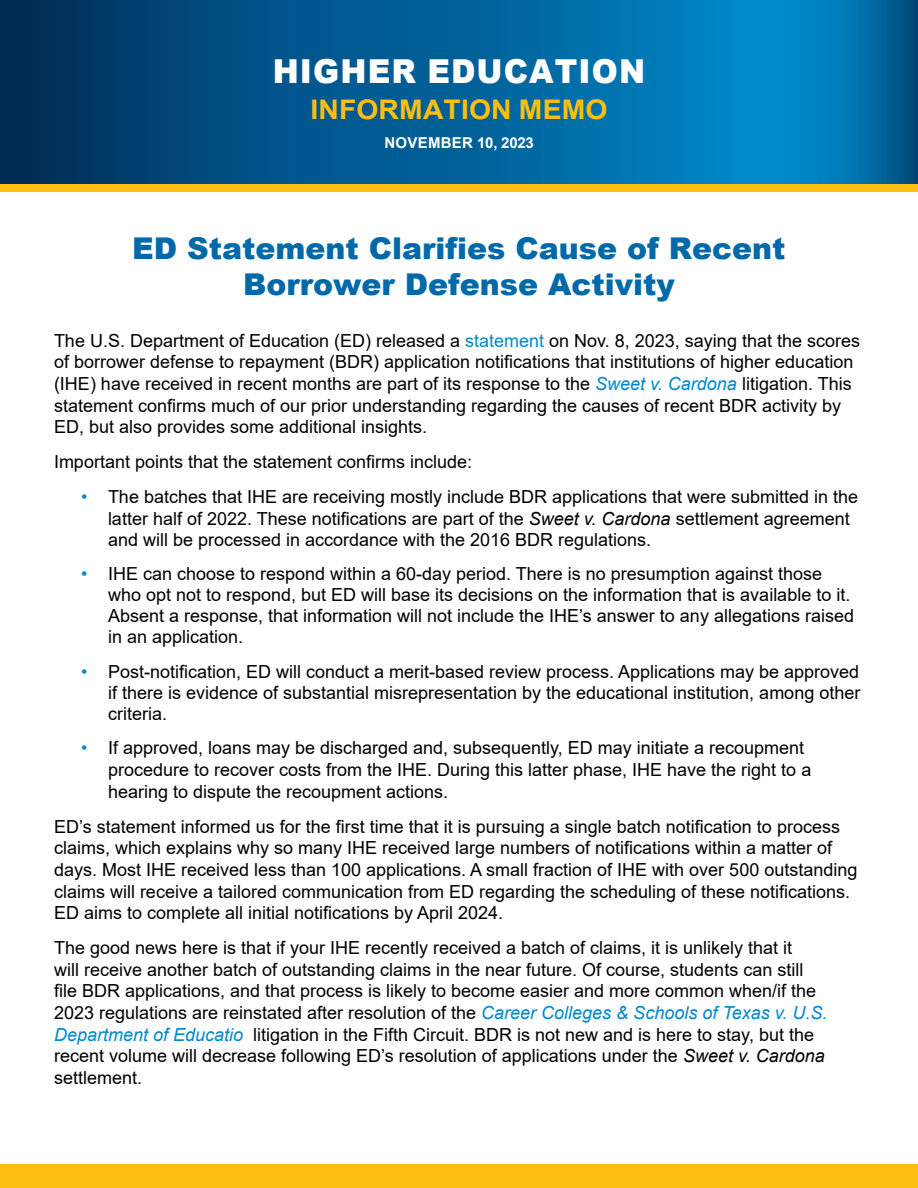
<style>
.page{position:relative;width:918px;height:1188px;background:#fff}
.page>*{position:absolute;margin:0;border:0;box-sizing:border-box;transform-origin:0 0}
.t1{font:900 33px "Arial";letter-spacing:.035em;color:#fff;scale:.95 1}
.t2{font:900 30px/36px "Arial";color:#0069aa;text-align:center}
.t3{font:700 27px "Arial";letter-spacing:.005em;color:#febe10;scale:1.05 1}
.t4{font:18px/21.6px "Arial";color:#000}
.t5{font:700 15px "Arial";letter-spacing:.02em;color:#fff}
.s1{color:#0089cc}
.s2{font-style:italic;color:#0089cc}
.s3{font-style:italic}
</style>
<div class="page">
<div style="left:0;top:138px;width:918px;height:54px;background:#febe10"></div>
<svg style="left:0;top:0;width:918px;height:184px;background:#005f95"></svg>
<div style="left:0;top:1164px;width:918px;height:24px;background:#febe10"></div>
<h1 class="t1" style="left:273px;top:47px;width:393px">HIGHER EDUCATION</h1>
<h3 class="t3" style="left:310px;top:91px;width:285px">INFORMATION MEMO</h3>
<p class="t5" style="left:384px;top:132px;width:151px">NOVEMBER 10, 2023</p>
<h2 class="t2" style="left:132px;top:229px;width:655px">ED Statement Clarifies Cause of Recent<br>Borrower Defense Activity</h2>
<p class="t4" style="left:54px;top:329px;width:808px">The U.S. Department of Education (ED) released a <span class="s1">statement</span> on Nov. 8, 2023, saying that the scores of borrower defense to repayment (BDR) application notifications that institutions of higher education (IHE) have received in recent months are part of its response to the <span class="s2">Sweet v. Cardona</span> litigation. This statement confirms much of our prior understanding regarding the causes of recent BDR activity by ED, but also provides some additional insights.</p>
<p class="t4" style="left:54px;top:451px;width:420px">Important points that the statement confirms include:</p>
<p class="t4" style="left:108px;top:486px;width:752px;text-indent:-27px"><span class="s1">•</span> The batches that IHE are receiving mostly include BDR applications that were submitted in the latter half of 2022. These notifications are part of the <span class="s3">Sweet v. Cardona</span> settlement agreement and will be processed in accordance with the 2016 BDR regulations.</p>
<p class="t4" style="left:108px;top:563px;width:748px;line-height:21px;text-indent:-27px"><span class="s1">•</span> IHE can choose to respond within a 60-day period. There is no presumption against those who opt not to respond, but ED will base its decisions on the information that is available to it.<br>Absent a response, that information will not include the IHE’s answer to any allegations raised in an application.</p>
<p class="t4" style="left:108px;top:661px;width:754px;line-height:21px;text-align:justify;text-indent:-27px"><span class="s1">•</span> Post-notification, ED will conduct a merit-based review process. Applications may be approved if there is evidence of substantial misrepresentation by the educational institution, among other criteria.</p>
<p class="t4" style="left:108px;top:737px;width:705px;text-indent:-27px"><span class="s1">•</span> If approved, loans may be discharged and, subsequently, ED may initiate a recoupment procedure to recover costs from the IHE. During this latter phase, IHE have the right to a hearing to dispute the recoupment actions.</p>
<p class="t4" style="left:54px;top:816px;width:805px">ED’s statement informed us for the first time that it is pursuing a single batch notification to process claims, which explains why so many IHE received large numbers of notifications within a matter of days. Most IHE received less than 100 applications. A small fraction of IHE with over 500 outstanding claims will receive a tailored communication from ED regarding the scheduling of these notifications.<br>ED aims to complete all initial notifications by April 2024.</p>
<p class="t4" style="left:54px;top:937px;width:775px">The good news here is that if your IHE recently received a batch of claims, it is unlikely that it<br>will receive another batch of outstanding claims in the near future. Of course, students can still file BDR applications, and that process is likely to become easier and more common when/if the 2023 regulations are reinstated after resolution of the <span class="s2">Career Colleges &amp; Schools of Texas v. U.S.<br>Department of Educatio</span> litigation in the Fifth Circuit. BDR is not new and is here to stay, but the recent volume will decrease following ED’s resolution of applications under the <span class="s3">Sweet v. Cardona </span>settlement.</p>
</div>
